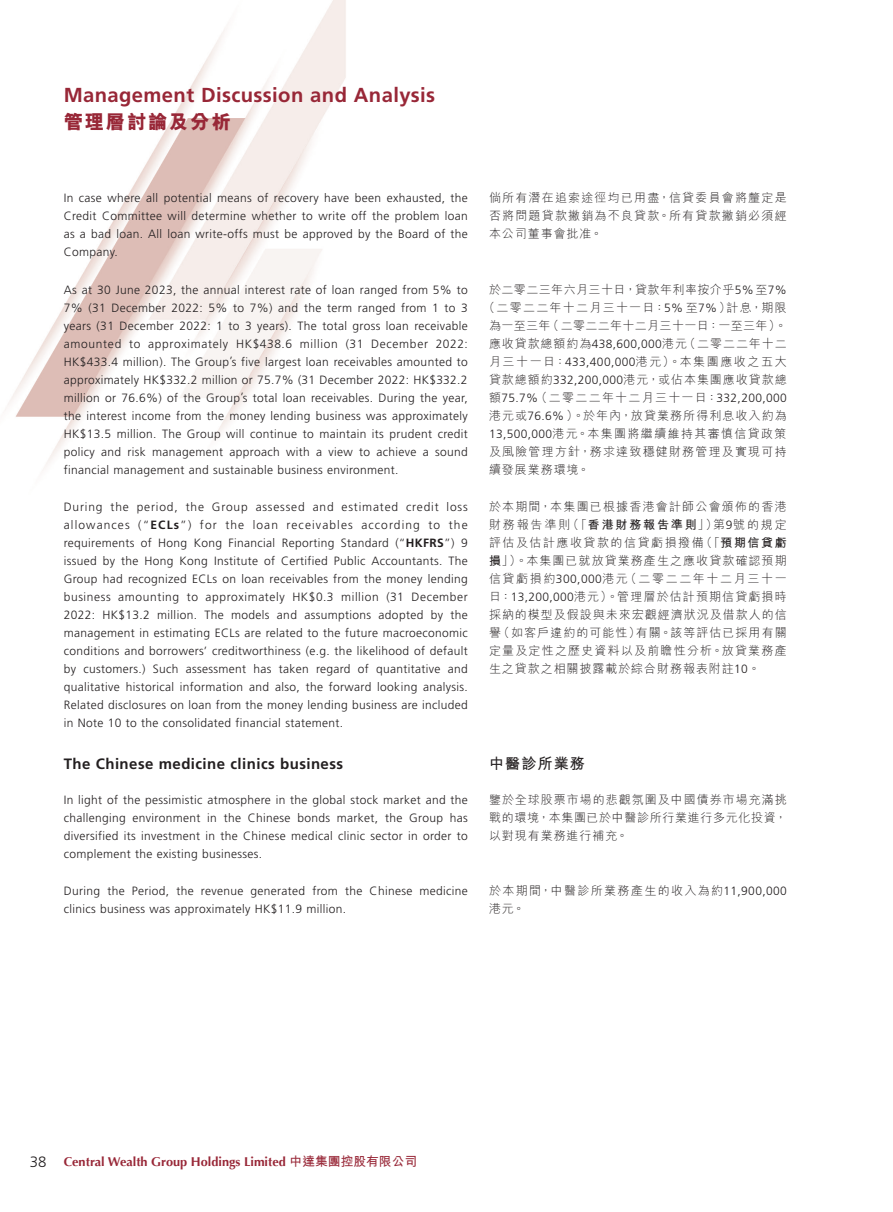
<style>
.page{position:relative;width:893px;height:1212px;background:#fff}
.page>*{position:absolute;margin:0;border:0;box-sizing:border-box;transform-origin:0 0}
.t1{font:700 20.25px "Frutiger LT Std";letter-spacing:.02em;color:#982737}
.t2{font:800 19.5px "M Hei HK";letter-spacing:.08em;color:#982737}
.t3{font:700 15px "Frutiger LT Std";letter-spacing:.03em;color:#231f20}
.t4{font:700 15px "M Hei HK";letter-spacing:.08em;color:#231f20}
.t5{font:700 12.75px "Optima";color:#982737}
.t6{font:300 12px/18px "Frutiger LT Std";letter-spacing:.03em;color:#231f20;text-align:justify}
.t7{font:300 12px/18px "M Hei HK";letter-spacing:.08em;color:#231f20;text-align:justify}
.t8{font:300 12px/18px "M Hei HK";letter-spacing:.115em;color:#231f20}
.s1{font-weight:700}
.s2{font-family:"Frutiger LT Std"}
.s3{font-family:"M Hei HK"}
.s4{font-family:"Frutiger LT Std";font-weight:300;font-size:15px;color:#231f20}
</style>
<div class="page">
<img style="left:5px;top:0;width:341px;height:471px">
<h1 class="t1" style="left:64px;top:83px;width:373px">Management Discussion and Analysis</h1>
<h2 class="t2" style="left:64px;top:112px;width:169px">管理層討論及分析</h2>
<p class="t6" style="left:64px;top:189px;width:406px">In case where all potential means of recovery have been exhausted, the Credit Committee will determine whether to write off the problem loan as a bad loan. All loan write-offs must be approved by the Board of the Company.</p>
<p class="t6" style="left:64px;top:281px;width:406px">As at 30 June 2023, the annual interest rate of loan ranged from 5% to 7% (31 December 2022: 5% to 7%) and the term ranged from 1 to 3 years (31 December 2022: 1 to 3 years). The total gross loan receivable amounted to approximately HK$438.6 million (31 December 2022:<br>HK$433.4 million). The Group’s five largest loan receivables amounted to approximately HK$332.2 million or 75.7% (31 December 2022: HK$332.2 million or 76.6%) of the Group’s total loan receivables. During the year, the interest income from the money lending business was approximately HK$13.5 million. The Group will continue to maintain its prudent credit policy and risk management approach with a view to achieve a sound financial management and sustainable business environment.</p>
<p class="t6" style="left:64px;top:498px;width:406px">During the period, the Group assessed and estimated credit loss allowances (“<span class="s1">ECLs</span>”) for the loan receivables according to the requirements of Hong Kong Financial Reporting Standard (“<span class="s1">HKFRS</span>”) 9 issued by the Hong Kong Institute of Certified Public Accountants. The Group had recognized ECLs on loan receivables from the money lending business amounting to approximately HK$0.3 million (31 December 2022: HK$13.2 million. The models and assumptions adopted by the management in estimating ECLs are related to the future macroeconomic conditions and borrowers’ creditworthiness (e.g. the likelihood of default by customers.) Such assessment has taken regard of quantitative and qualitative historical information and also, the forward looking analysis.<br>Related disclosures on loan from the money lending business are included in Note 10 to the consolidated financial statement.</p>
<p class="t3" style="left:64px;top:754px;width:281px">The Chinese medicine clinics business</p>
<p class="t6" style="left:64px;top:791px;width:406px">In light of the pessimistic atmosphere in the global stock market and the challenging environment in the Chinese bonds market, the Group has diversified its investment in the Chinese medical clinic sector in order to complement the existing businesses.</p>
<p class="t6" style="left:64px;top:882px;width:406px">During the Period, the revenue generated from the Chinese medicine clinics business was approximately HK$11.9 million.</p>
<p class="t7" style="left:489px;top:188px;width:299px">倘所有潛在追索途徑均已用盡，信貸委員會將釐定是否將問題貸款撇銷為不良貸款。所有貸款撇銷必須經本公司董事會批准。</p>
<p class="t7" style="left:483px;top:280px;width:305px;text-align:center">於二零二三年六月三十日，貸款年利率按介乎<span class="s2">5%</span>至<span class="s2">7%</span>（二零二二年十二月三十一日：<span class="s2">5%</span>至<span class="s2">7%</span>）計息，期限為一至三年（二零二二年十二月三十一日：一至三年）。應收貸款總額約為<span class="s2">438,600,000</span>港元（二零二二年十二月三十一日：<span class="s2">433,400,000</span>港元）。本集團應收之五大貸款總額約<span class="s2">332,200,000</span>港元，或佔本集團應收貸款總</p>
<p class="t6" style="left:489px;top:389px;width:299px"><span class="s3">額</span>75.7%<span class="s3">（二零二二年十二月三十一日：</span>332,200,000</p>
<p class="t7" style="left:489px;top:406px;width:299px">港元或<span class="s2">76.6%</span>）。於年內，放貸業務所得利息收入約為<span class="s2">13,500,000</span>港元。本集團將繼續維持其審慎信貸政策及風險管理方針，務求達致穩健財務管理及實現可持續發展業務環境。</p>
<p class="t7" style="left:489px;top:498px;width:299px">於本期間，本集團已根據香港會計師公會頒佈的香港財務報告準則（「<span class="s1">香港財務報告準則</span>」）第<span class="s2">9</span>號的規定評估及估計應收貸款的信貸虧損撥備（「<span class="s1">預期信貸虧損</span>」）。本集團已就放貸業務產生之應收貸款確認預期信貸虧損約<span class="s2">300,000</span>港元（二零二二年十二月三十一日：<span class="s2">13,200,000</span>港元）。管理層於估計預期信貸虧損時採納的模型及假設與未來宏觀經濟狀況及借款人的信譽（如客戶違約的可能性）有關。該等評估已採用有關定量及定性之歷史資料以及前瞻性分析。放貸業務產生之貸款之相關披露載於綜合財務報表附註<span class="s2">10</span>。</p>
<p class="t4" style="left:489px;top:752px;width:97px">中醫診所業務</p>
<p class="t7" style="left:489px;top:790px;width:299px">鑒於全球股票市場的悲觀氛圍及中國債券市場充滿挑戰的環境，本集團已於中醫診所行業進行多元化投資，以對現有業務進行補充。</p>
<p class="t8" style="left:489px;top:881px;width:299px">於本期間，中醫診所業務產生的收入為約<span class="s2">11,900,000</span>港元。</p>
<p class="t5" style="left:30px;top:1154px;width:389px"><span class="s4">38</span> Central Wealth Group Holdings Limited <span class="s3">中達集團控股有限公司</span></p>
</div>
